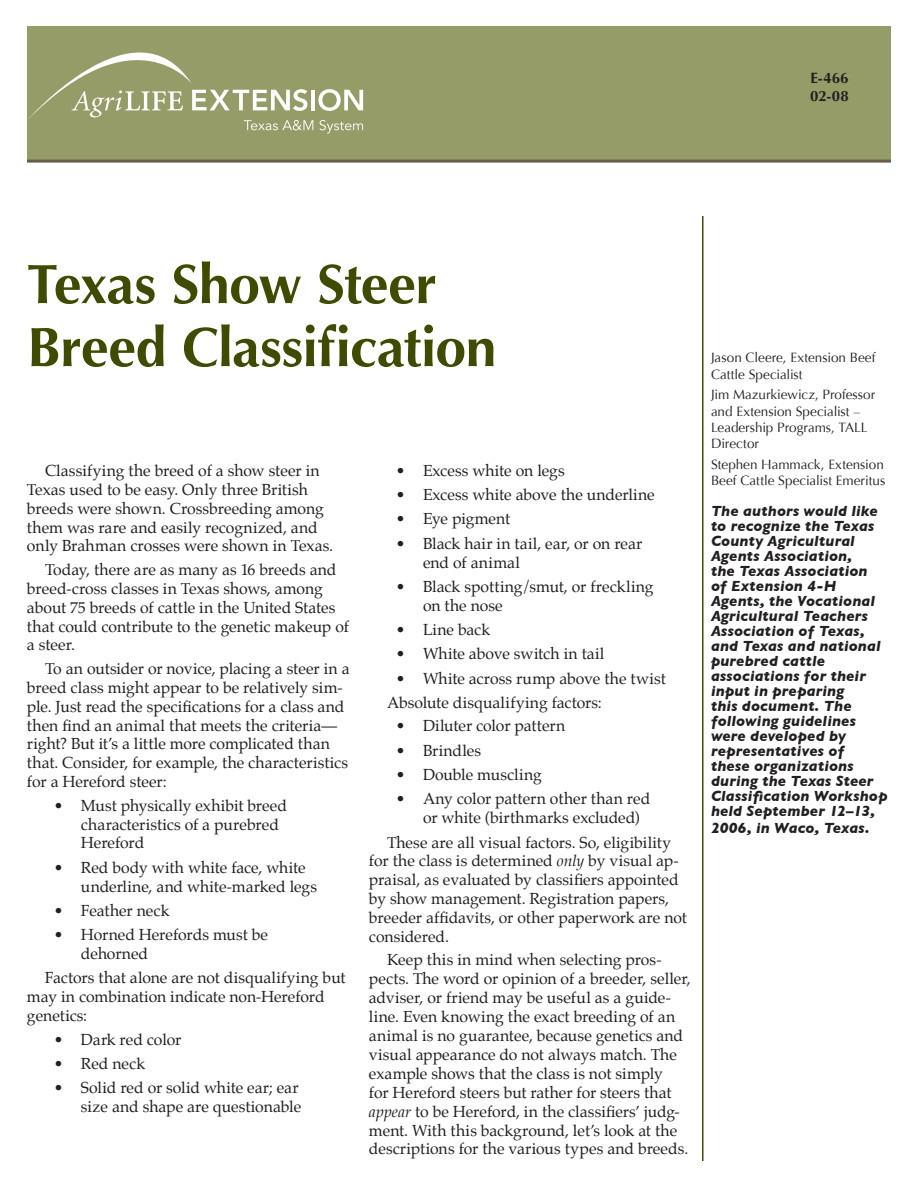
<style>
.page{position:relative;width:918px;height:1188px;background:#fff}
.page>*{position:absolute;margin:0;border:0;box-sizing:border-box;transform-origin:0 0}
.t1{font:700 55.5px/63px "Optima";letter-spacing:-.015em;color:#3f4b00}
.t2{font:15.75px/18.9px "Palatino";color:#231f20}
.t3{font:italic 700 15px/15px "Gill Sans";letter-spacing:.01em;color:#231f20}
.t4{font:700 15px/18px "Optima";letter-spacing:-.005em;color:#231f20}
.t5{font:13.5px/16.2px "Optima";color:#231f20}
.s1{font-style:italic}
</style>
<div class="page">
<div style="left:27px;top:26px;width:864px;height:135px;background:#959c68"></div>
<svg style="left:28px;top:52px;width:335px;height:82px"></svg>
<hr style="left:27px;top:160px;width:864px;height:3px;background:#695e49">
<hr style="left:702px;top:216px;width:2px;height:945px;background:#3f4b00">
<p class="t4" style="left:810px;top:70px;width:40px">E-466<br>02-08</p>
<h1 class="t1" style="left:27px;top:258px;width:471px">Texas Show Steer<br>Breed Classification</h1>
<p class="t2" style="left:27px;top:462px;width:308px;text-indent:18px">Classifying the breed of a show steer in Texas used to be easy. Only three British breeds were shown. Crossbreeding among them was rare and easily recognized, and only Brahman crosses were shown in Texas.</p>
<p class="t2" style="left:27px;top:561px;width:324px;text-indent:18px">Today, there are as many as 16 breeds and breed-cross classes in Texas shows, among about 75 breeds of cattle in the United States that could contribute to the genetic makeup of a steer.</p>
<p class="t2" style="left:27px;top:660px;width:324px;text-indent:18px">To an outsider or novice, placing a steer in a breed class might appear to be relatively sim&shy;ple. Just read the specifications for a class and then find an animal that meets the criteria— right? But it’s a little more complicated than that. Consider, for example, the characteristics for a Hereford steer:</p>
<p class="t2" style="left:81px;top:797px;width:208px;text-indent:-27px">• Must physically exhibit breed characteristics of a purebred<br>Hereford</p>
<p class="t2" style="left:81px;top:859px;width:238px;text-indent:-27px">• Red body with white face, white underline, and white-marked legs</p>
<p class="t2" style="left:54px;top:902px;width:117px">• Feather neck</p>
<p class="t2" style="left:81px;top:926px;width:189px;text-indent:-27px">• Horned Herefords must be dehorned</p>
<p class="t2" style="left:27px;top:970px;width:320px;text-indent:18px">Factors that alone are not disqualifying but may in combination indicate non-Hereford genetics:</p>
<p class="t2" style="left:54px;top:1031px;width:129px">• Dark red color</p>
<p class="t2" style="left:54px;top:1055px;width:93px">• Red neck</p>
<p class="t2" style="left:54px;top:1079px;width:249px;text-align:right">• Solid red or solid white ear; ear size and shape are questionable</p>
<p class="t2" style="left:396px;top:462px;width:170px">• Excess white on legs</p>
<p class="t2" style="left:396px;top:486px;width:260px">• Excess white above the underline</p>
<p class="t2" style="left:396px;top:511px;width:116px">• Eye pigment</p>
<p class="t2" style="left:423px;top:535px;width:221px;text-indent:-27px">• Black hair in tail, ear, or on rear end of animal</p>
<p class="t2" style="left:423px;top:578px;width:232px;text-indent:-27px">• Black spotting/smut, or freckling on the nose</p>
<p class="t2" style="left:396px;top:621px;width:96px">• Line back</p>
<p class="t2" style="left:396px;top:646px;width:210px">• White above switch in tail</p>
<p class="t2" style="left:387px;top:667px;width:280px;line-height:24.3px;text-indent:9px">• White across rump above the twist<br>Absolute disqualifying factors:</p>
<p class="t2" style="left:396px;top:718px;width:171px">• Diluter color pattern</p>
<p class="t2" style="left:396px;top:742px;width:87px">• Brindles</p>
<p class="t2" style="left:396px;top:766px;width:147px">• Double muscling</p>
<p class="t2" style="left:423px;top:791px;width:229px;text-indent:-27px">• Any color pattern other than red or white (birthmarks excluded)</p>
<p class="t2" style="left:369px;top:834px;width:320px;text-indent:18px">These are all visual factors. So, eligibility for the class is determined <span class="s1">only</span> by visual ap&shy;praisal, as evaluated by classifiers appointed by show management. Registration papers, breeder affidavits, or other paperwork are not considered.</p>
<p class="t2" style="left:369px;top:952px;width:323px;text-indent:18px">Keep this in mind when selecting pros&shy;pects. The word or opinion of a breeder, seller, adviser, or friend may be useful as a guide&shy;line. Even knowing the exact breeding of an animal is no guarantee, because genetics and visual appearance do not always match. The example shows that the class is not simply<br>for Hereford steers but rather for steers that <span class="s1">appear</span> to be Hereford, in the classifiers’ judg&shy;ment. With this background, let’s look at the descriptions for the various types and breeds.</p>
<p class="t5" style="left:711px;top:350px;width:166px">Jason Cleere, Extension Beef<br>Cattle Specialist</p>
<p class="t5" style="left:711px;top:387px;width:166px">Jim Mazurkiewicz, Professor and Extension Specialist –<br>Leadership Programs, TALL<br>Director</p>
<p class="t5" style="left:711px;top:456px;width:176px">Stephen Hammack, Extension<br>Beef Cattle Specialist Emeritus</p>
<p class="t3" style="left:711px;top:504px;width:178px">The authors would like to recognize the Texas<br>County Agricultural<br>Agents Association,<br>the Texas Association<br>of Extension 4-H<br>Agents, the Vocational<br>Agricultural Teachers<br>Association of Texas, and Texas and national purebred cattle associations for their input in preparing<br>this document. The following guidelines were developed by representatives of<br>these organizations during the Texas Steer<br>Classification Workshop held September 12–13,<br>2006, in Waco, Texas.</p>
</div>
